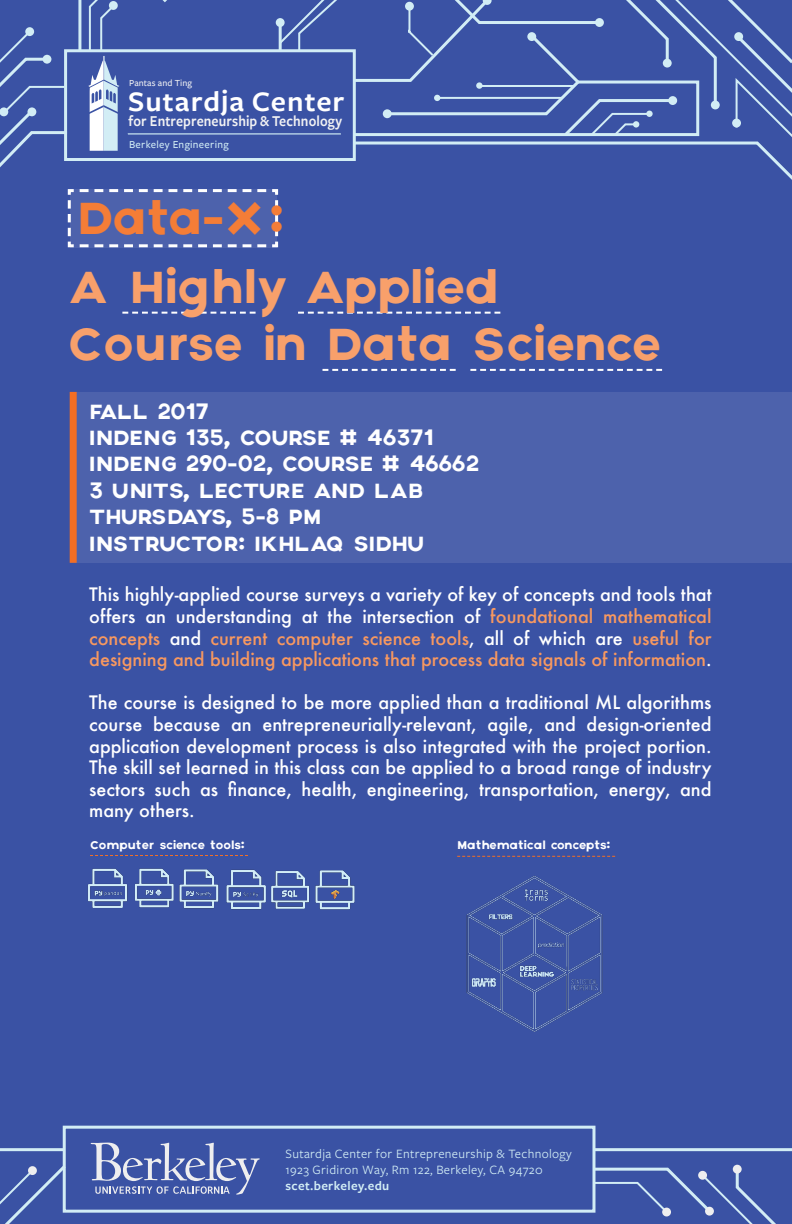
<style>
.page{position:relative;width:792px;height:1224px;background:#3a52a4}
.page>*{position:absolute;margin:0;border:0;box-sizing:border-box;transform-origin:0 0}
.t1{font:48px "Axis";color:#f8a06b}
.t2{font:48px "Axis";color:#f47d37}
.t3{font:600 29.4px "Freight Sans Pro";letter-spacing:.035em;color:#fff;scale:1.04 1}
.t4{font:22px "Axis";color:#fff}
.t5{font:500 18px/21.6px "Futura";color:#fff;text-align:justify}
.t6{font:500 18px/21.6px "Futura";color:#f79860;text-align:justify}
.t7{font:600 15.7px "Freight Sans Pro";letter-spacing:.01em;color:#f2f2f3;scale:.9 1}
.t8{font:13.3px/15.9px "Freight Sans Pro";letter-spacing:.025em;color:#d2edf5}
.t9{font:12px "Axis";color:#fff}
.t10{font:500 11.1px "Freight Sans Pro";letter-spacing:.025em;color:#d2edf5}
.t11{font:500 9.7px "Freight Sans Pro";letter-spacing:.01em;color:#f2f2f3}
.s1{font-size:28.2px}
.s2{color:#fff}
.s3{font-weight:600}
</style>
<div class="page">
<div style="left:63px;top:1126px;width:532px;height:87px;border:3px solid #d2edf5"></div>
<hr style="left:594px;top:1148px;width:198px;height:3px;background:#d2edf5">
<hr style="left:0;top:1148px;width:64px;height:3px;background:#d2edf5">
<svg style="left:0;top:1162px;width:69px;height:62px"></svg>
<svg style="left:591px;top:1166px;width:185px;height:58px"></svg>
<div style="left:28px;top:1166px;width:9px;height:9px;background:#eeeeef;border-radius:50%"></div>
<div style="left:705px;top:1207px;width:9px;height:9px;background:#eeeeef;border-radius:50%"></div>
<div style="left:698px;top:1171px;width:9px;height:9px;background:#eeeeef;border-radius:50%"></div>
<div style="left:733px;top:1165px;width:9px;height:9px;background:#eeeeef;border-radius:50%"></div>
<div style="left:662px;top:1208px;width:9px;height:8px;background:#eeeeef;border-radius:50%"></div>
<svg style="left:91px;top:1143px;width:169px;height:52px"></svg>
<div style="left:70px;top:392px;width:722px;height:171px;background:#4d62ac"></div>
<svg style="left:0;top:0;width:792px;height:248px"></svg>
<svg style="left:122px;top:312px;width:134px;height:2px"></svg>
<svg style="left:470px;top:369px;width:192px;height:2px"></svg>
<svg style="left:298px;top:312px;width:202px;height:2px"></svg>
<svg style="left:322px;top:369px;width:134px;height:2px"></svg>
<div style="left:70px;top:392px;width:7px;height:171px;background:#f36e24"></div>
<img style="left:87px;top:868px;width:268px;height:42px">
<svg style="left:90px;top:855px;width:158px;height:1px"></svg>
<img style="left:466px;top:875px;width:137px;height:157px">
<svg style="left:457px;top:856px;width:158px;height:1px"></svg>
<p class="t11" style="left:129px;top:77px;width:65px">Pantas and Ting</p>
<p class="t3" style="left:128px;top:81px;width:210px">Sutard<span class="s1">j</span>a Center</p>
<p class="t7" style="left:128px;top:111px;width:239px">for Entrepreneurship &amp; Technology</p>
<p class="t10" style="left:129px;top:137px;width:101px">Berkeley Engineering</p>
<p class="t2" style="left:76px;top:190px;width:209px">Data-X :</p>
<p class="t1" style="left:68px;top:258px;width:432px">A Highly Applied</p>
<p class="t1" style="left:68px;top:316px;width:594px">Course in Data Science</p>
<p class="t4" style="left:89px;top:398px;width:121px">FALL 2017</p>
<p class="t4" style="left:89px;top:425px;width:346px">INDENG 135, COURSE # 46371</p>
<p class="t4" style="left:89px;top:451px;width:391px">INDENG 290-02, COURSE # 46662</p>
<p class="t4" style="left:89px;top:477px;width:336px">3 UNITS, LECTURE AND LAB</p>
<p class="t4" style="left:89px;top:504px;width:233px">THURSDAYS, 5-8 PM</p>
<p class="t4" style="left:89px;top:530px;width:336px">INSTRUCTOR: IKHLAQ SIDHU</p>
<p class="t5" style="left:89px;top:584px;width:624px">This highly-applied course surveys a variety of key of concepts and tools that</p>
<p class="t6" style="left:89px;top:605px;width:624px"><span class="s2">offers an understanding at the intersection of</span> foundational mathematical concepts <span class="s2">and</span> current computer science tools<span class="s2">, all of which are</span> useful for designing and building applications that process data signals of information<span class="s2">.</span></p>
<p class="t5" style="left:89px;top:692px;width:624px">The course is designed to be more applied than a traditional ML algorithms course because an entrepreneurially-relevant, agile, and design-oriented application development process is also integrated with the project portion.<br>The skill set learned in this class can be applied to a broad range of industry sectors such as finance, health, engineering, transportation, energy, and many others.</p>
<p class="t9" style="left:90px;top:838px;width:156px">Computer science tools:</p>
<p class="t9" style="left:457px;top:838px;width:155px">Mathematical concepts:</p>
<p class="t8" style="left:286px;top:1145px;width:288px">Sutardja Center for Entrepreneurship &amp; Technology<br>1923 Gridiron Way, Rm 122, Berkeley, CA 94720 <span class="s3">scet.berkeley.edu</span></p>
</div>
